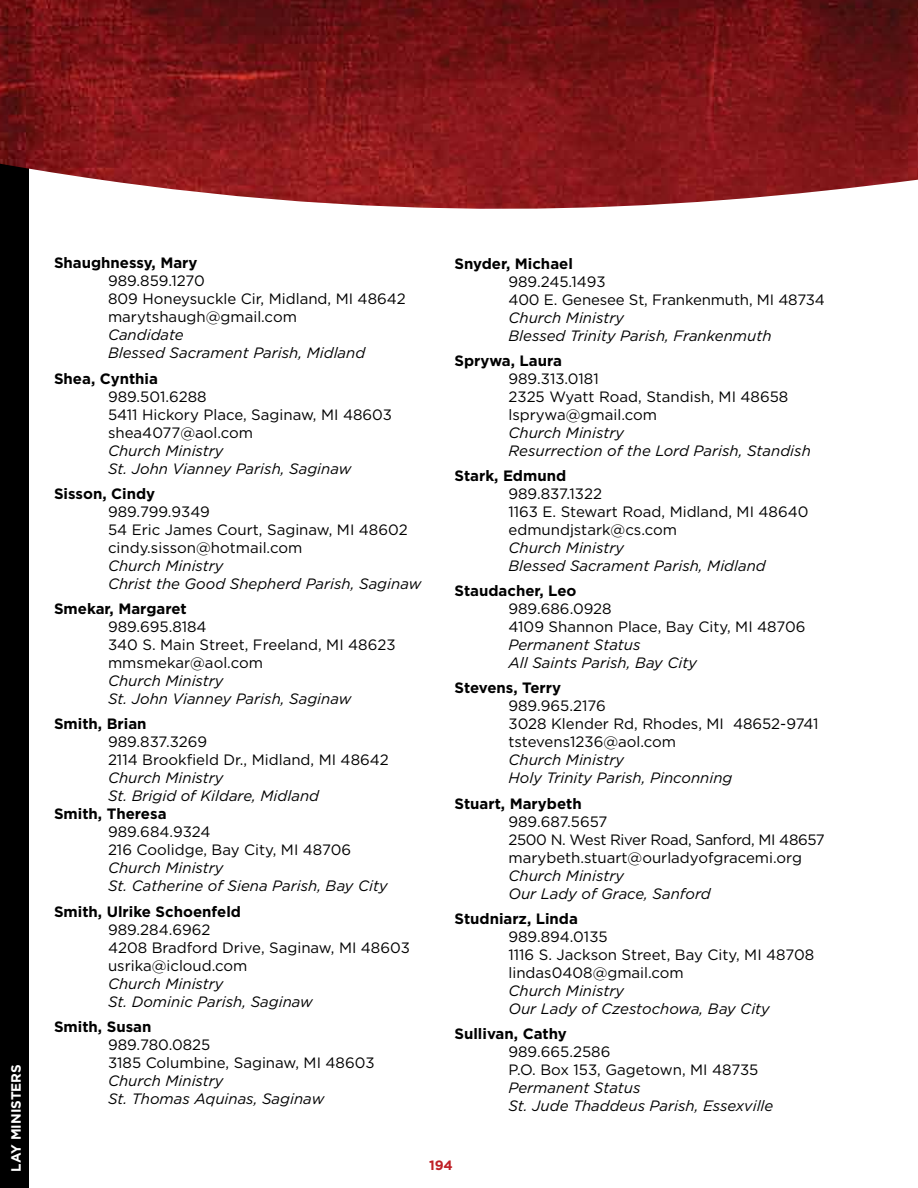
<style>
.page{position:relative;width:918px;height:1188px;background:#fff}
.page>*{position:absolute;margin:0;border:0;box-sizing:border-box;transform-origin:0 0}
.t1{font:15px/18px "Gotham";color:#000}
.t2{font:italic 15px/18px "Gotham";color:#000}
.t3{font:700 15px "Gotham";color:#000}
.t4{font:700 13.5px "Gotham";color:#fff}
.t5{font:700 13.5px "Gotham";color:#bf2026}
</style>
<div class="page">
<div style="left:0;top:0;width:29px;height:1188px;background:#000"></div>
<img style="left:0;top:0;width:918px;height:209px">
<p class="t4" style="left:7px;top:1172px;width:109px;rotate:-90deg">lay ministers</p>
<p class="t3" style="left:54px;top:253px;width:145px">Shaughnessy, Mary</p>
<p class="t1" style="left:108px;top:272px;width:299px">989.859.1270<br>809 Honeysuckle Cir, Midland, MI 48642 marytshaugh@gmail.com</p>
<p class="t2" style="left:108px;top:326px;width:259px">Candidate<br>Blessed Sacrament Parish, Midland</p>
<p class="t3" style="left:54px;top:368px;width:106px">Shea, Cynthia</p>
<p class="t1" style="left:108px;top:387px;width:286px">989.501.6288<br>5411 Hickory Place, Saginaw, MI 48603 shea4077@aol.com</p>
<p class="t2" style="left:108px;top:441px;width:245px">Church Ministry<br>St. John Vianney Parish, Saginaw</p>
<p class="t3" style="left:54px;top:484px;width:103px">Sisson, Cindy</p>
<p class="t1" style="left:108px;top:502px;width:301px">989.799.9349<br>54 Eric James Court, Saginaw, MI 48602 cindy.sisson@hotmail.com</p>
<p class="t2" style="left:108px;top:556px;width:315px">Church Ministry<br>Christ the Good Shepherd Parish, Saginaw</p>
<p class="t3" style="left:54px;top:599px;width:134px">Smekar, Margaret</p>
<p class="t1" style="left:108px;top:617px;width:289px">989.695.8184<br>340 S. Main Street, Freeland, MI 48623 mmsmekar@aol.com</p>
<p class="t2" style="left:108px;top:671px;width:245px">Church Ministry<br>St. John Vianney Parish, Saginaw</p>
<p class="t3" style="left:54px;top:714px;width:94px">Smith, Brian</p>
<p class="t1" style="left:108px;top:733px;width:282px">989.837.3269<br>2114 Brookfield Dr., Midland, MI 48642</p>
<p class="t2" style="left:108px;top:769px;width:213px">Church Ministry<br>St. Brigid of Kildare, Midland</p>
<p class="t3" style="left:54px;top:804px;width:114px">Smith, Theresa</p>
<p class="t1" style="left:108px;top:823px;width:245px">989.684.9324<br>216 Coolidge, Bay City, MI 48706</p>
<p class="t2" style="left:108px;top:859px;width:281px">Church Ministry<br>St. Catherine of Siena Parish, Bay City</p>
<p class="t3" style="left:54px;top:901px;width:189px">Smith, Ulrike Schoenfeld</p>
<p class="t1" style="left:108px;top:920px;width:303px">989.284.6962<br>4208 Bradford Drive, Saginaw, MI 48603 usrika@icloud.com</p>
<p class="t2" style="left:108px;top:974px;width:207px">Church Ministry<br>St. Dominic Parish, Saginaw</p>
<p class="t3" style="left:54px;top:1016px;width:99px">Smith, Susan</p>
<p class="t1" style="left:108px;top:1035px;width:268px">989.780.0825<br>3185 Columbine, Saginaw, MI 48603</p>
<p class="t2" style="left:108px;top:1071px;width:218px">Church Ministry<br>St. Thomas Aquinas, Saginaw</p>
<p class="t3" style="left:454px;top:253px;width:120px">Snyder, Michael</p>
<p class="t1" style="left:508px;top:272px;width:318px">989.245.1493<br>400 E. Genesee St, Frankenmuth, MI 48734</p>
<p class="t2" style="left:508px;top:308px;width:265px">Church Ministry<br>Blessed Trinity Parish, Frankenmuth</p>
<p class="t3" style="left:454px;top:350px;width:109px">Sprywa, Laura</p>
<p class="t1" style="left:508px;top:369px;width:281px">989.313.0181<br>2325 Wyatt Road, Standish, MI 48658 lsprywa@gmail.com</p>
<p class="t2" style="left:508px;top:423px;width:304px">Church Ministry<br>Resurrection of the Lord Parish, Standish</p>
<p class="t3" style="left:454px;top:466px;width:113px">Stark, Edmund</p>
<p class="t1" style="left:508px;top:484px;width:302px">989.837.1322<br>1163 E. Stewart Road, Midland, MI 48640 edmundjstark@cs.com</p>
<p class="t2" style="left:508px;top:538px;width:259px">Church Ministry<br>Blessed Sacrament Parish, Midland</p>
<p class="t3" style="left:454px;top:581px;width:124px">Staudacher, Leo</p>
<p class="t1" style="left:508px;top:599px;width:299px">989.686.0928<br>4109 Shannon Place, Bay City, MI 48706</p>
<p class="t2" style="left:508px;top:635px;width:190px">Permanent Status<br>All Saints Parish, Bay City</p>
<p class="t3" style="left:454px;top:678px;width:108px">Stevens, Terry</p>
<p class="t1" style="left:508px;top:697px;width:312px">989.965.2176<br>3028 Klender Rd, Rhodes, MI 48652-9741 tstevens1236@aol.com</p>
<p class="t2" style="left:508px;top:751px;width:226px">Church Ministry<br>Holy Trinity Parish, Pinconning</p>
<p class="t3" style="left:454px;top:793px;width:129px">Stuart, Marybeth</p>
<p class="t1" style="left:508px;top:812px;width:318px">989.687.5657<br>2500 N. West River Road, Sanford, MI 48657 marybeth.stuart@ourladyofgracemi.org</p>
<p class="t2" style="left:508px;top:866px;width:204px">Church Ministry<br>Our Lady of Grace, Sanford</p>
<p class="t3" style="left:454px;top:908px;width:125px">Studniarz, Linda</p>
<p class="t1" style="left:508px;top:927px;width:307px">989.894.0135<br>1116 S. Jackson Street, Bay City, MI 48708 lindas0408@gmail.com</p>
<p class="t2" style="left:508px;top:981px;width:263px">Church Ministry<br>Our Lady of Czestochowa, Bay City</p>
<p class="t3" style="left:454px;top:1024px;width:114px">Sullivan, Cathy</p>
<p class="t1" style="left:508px;top:1042px;width:251px">989.665.2586<br>P.O. Box 153, Gagetown, MI 48735</p>
<p class="t2" style="left:508px;top:1078px;width:266px">Permanent Status<br>St. Jude Thaddeus Parish, Essexville</p>
<p class="t5" style="left:429px;top:1156px;width:25px">194</p>
</div>
